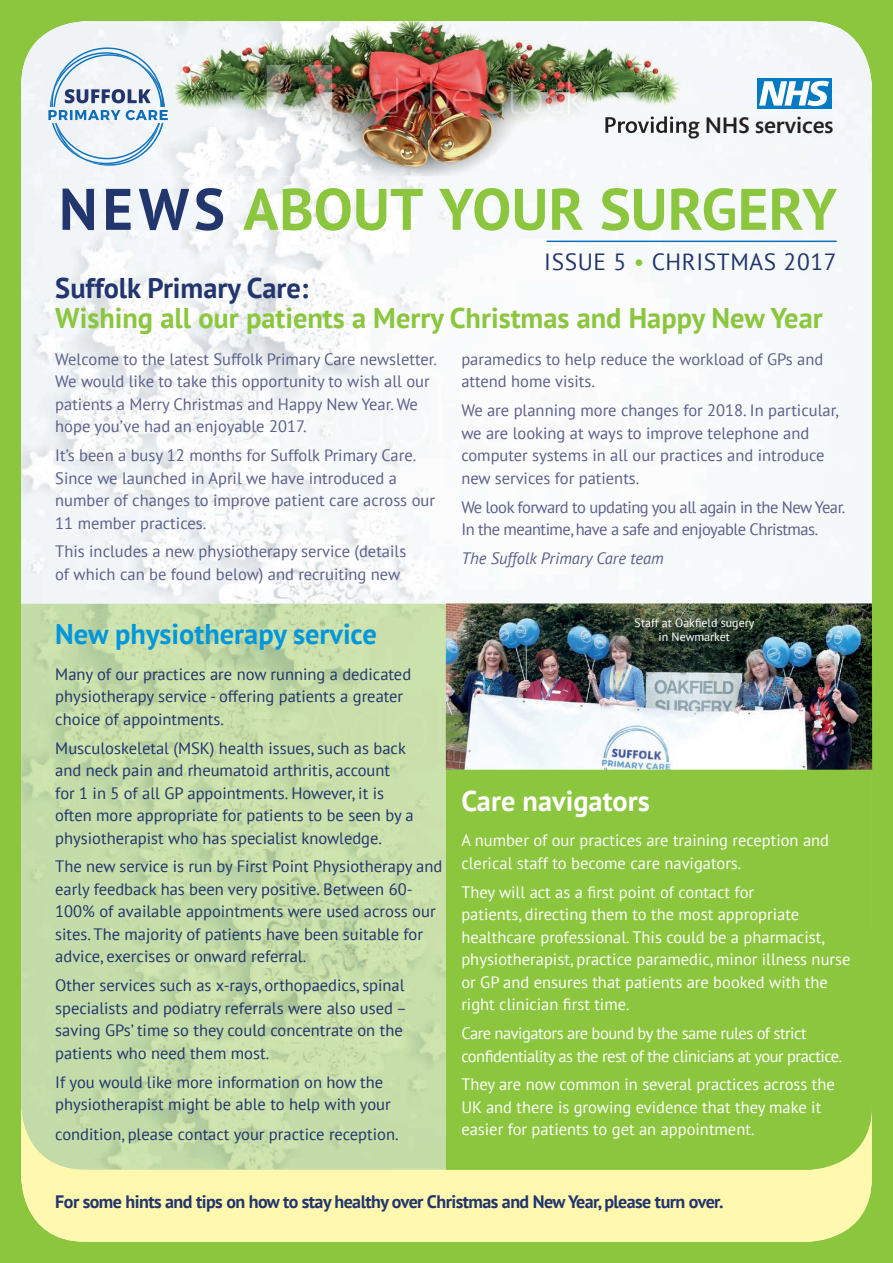
<style>
.page{position:relative;width:893px;height:1263px;background:#8bc63e}
.page>*{position:absolute;margin:0;border:0;box-sizing:border-box;transform-origin:0 0}
.t1{font:700 58.5px "PT Sans";letter-spacing:.005em;color:#8bc63e}
.t2{font:700 28.5px "PT Sans";color:#8bc63e}
.t3{font:700 28.5px "PT Sans";color:#0097da}
.t4{font:700 28.5px "PT Sans";color:#22356c}
.t5{font:700 28.5px "PT Sans";color:#fff}
.t6{font:23.4px "PT Sans";letter-spacing:.025em;color:#22356c}
.t7{font:500 22.95px "Mundo Sans";color:#231f20}
.t8{font:700 18px "PT Sans";letter-spacing:-.03em;color:#22356c}
.t9{font:16.5px/22.5px "PT Sans";color:#22356c}
.t10{font:16.5px/22.5px "PT Sans";color:#5b5f89}
.t11{font:16.5px/22.5px "PT Sans";color:#fff}
.t12{font:16.5px/22.5px "PT Sans";letter-spacing:-.03em;color:#fff}
.t13{font:16.5px/22.5px "PT Sans";letter-spacing:-.03em;color:#5b5f89}
.t14{font:italic 16.5px "PT Sans";color:#5b5f89}
.t15{font:12px/14.4px "PT Sans";color:#fff;text-align:center}
.s1{color:#22356c}
.s2{color:#8bc63e}
</style>
<div class="page">
<img style="left:21px;top:21px;width:851px;height:583px">
<div style="left:690px;top:116px;width:143px;height:22px;background:#f5f8f8"></div>
<hr style="left:547px;top:241px;width:289px;height:1px;background:#0f6eb8">
<div style="left:21px;top:1169px;width:851px;height:73px;background:#fff8ae"></div>
<img style="left:21px;top:604px;width:425px;height:565px">
<svg style="left:446px;top:1109px;width:426px;height:61px"></svg>
<img style="left:446px;top:603px;width:426px;height:167px">
<div style="left:757px;top:78px;width:75px;height:31px;background:#007ac2"></div>
<svg style="left:759px;top:81px;width:70px;height:25px"></svg>
<img style="left:159px;top:21px;width:531px;height:155px">
<svg style="left:48px;top:47px;width:120px;height:119px;background:#cbdbe9"></svg>
<img style="left:605px;top:117px;width:20px;height:16px">
<svg style="left:626px;top:121px;width:11px;height:12px"></svg>
<img style="left:638px;top:116px;width:52px;height:22px">
<h3 class="t7" style="left:603px;top:113px;width:232px">Providing NHS services</h3>
<h1 class="t1" style="left:59px;top:170px;width:779px"><span class="s1">NEWS</span> ABOUT YOUR SURGERY</h1>
<h3 class="t6" style="left:544px;top:246px;width:294px">ISSUE 5 <span class="s2">•</span> CHRISTMAS 2017</h3>
<h2 class="t4" style="left:55px;top:269px;width:255px">Suffolk Primary Care:</h2>
<h2 class="t2" style="left:55px;top:299px;width:769px">Wishing all our patients a Merry Christmas and Happy New Year</h2>
<p class="t10" style="left:55px;top:347px;width:383px">Welcome to the latest Suffolk Primary Care newsletter.<br>We would like to take this opportunity to wish all our patients a Merry Christmas and Happy New Year. We hope you’ve had an enjoyable 2017.</p>
<p class="t10" style="left:55px;top:444px;width:381px">It’s been a busy 12 months for Suffolk Primary Care.<br>Since we launched in April we have introduced a number of changes to improve patient care across our 11 member practices.</p>
<p class="t10" style="left:55px;top:540px;width:353px">This includes a new physiotherapy service (details of which can be found below) and recruiting new</p>
<h2 class="t3" style="left:55px;top:615px;width:323px">New physiotherapy service</h2>
<p class="t9" style="left:55px;top:662px;width:357px">Many of our practices are now running a dedicated physiotherapy service - offering patients a greater choice of appointments.</p>
<p class="t9" style="left:55px;top:736px;width:360px">Musculoskeletal (MSK) health issues, such as back and neck pain and rheumatoid arthritis, account<br>for 1 in 5 of all GP appointments. However, it is often more appropriate for patients to be seen by a physiotherapist who has specialist knowledge.</p>
<p class="t9" style="left:55px;top:855px;width:389px">The new service is run by First Point Physiotherapy and early feedback has been very positive. Between 60- 100% of available appointments were used across our sites. The majority of patients have been suitable for advice, exercises or onward referral.</p>
<p class="t9" style="left:55px;top:974px;width:353px">Other services such as x-rays, orthopaedics, spinal specialists and podiatry referrals were also used – saving GPs’ time so they could concentrate on the patients who need them most.</p>
<p class="t9" style="left:55px;top:1070px;width:337px">If you would like more information on how the physiotherapist might be able to help with your</p>
<p class="t9" style="left:55px;top:1123px;width:345px">condition, please contact your practice reception.</p>
<p class="t10" style="left:461px;top:347px;width:363px">paramedics to help reduce the workload of GPs and attend home visits.</p>
<p class="t10" style="left:461px;top:399px;width:379px">We are planning more changes for 2018. In particular, we are looking at ways to improve telephone and computer systems in all our practices and introduce new services for patients.</p>
<p class="t13" style="left:461px;top:495px;width:385px">We look forward to updating you all again in the New Year.<br>In the meantime, have a safe and enjoyable Christmas.</p>
<p class="t14" style="left:461px;top:547px;width:204px">The Suffolk Primary Care team</p>
<p class="t15" style="left:635px;top:615px;width:121px">Staff at Oakfield sugery in Newmarket</p>
<h2 class="t5" style="left:461px;top:782px;width:190px">Care navigators</h2>
<p class="t11" style="left:461px;top:829px;width:369px">A number of our practices are training reception and clerical staff to become care navigators.</p>
<p class="t11" style="left:461px;top:880px;width:391px">They will act as a first point of contact for<br>patients, directing them to the most appropriate healthcare professional. This could be a pharmacist, physiotherapist, practice paramedic, minor illness nurse or GP and ensures that patients are booked with the right clinician first time.</p>
<p class="t12" style="left:461px;top:1021px;width:382px">Care navigators are bound by the same rules of strict confidentiality as the rest of the clinicians at your practice.</p>
<p class="t11" style="left:461px;top:1073px;width:375px">They are now common in several practices across the<br>UK and there is growing evidence that they make it easier for patients to get an appointment.</p>
<p class="t8" style="left:55px;top:1190px;width:670px">For some hints and tips on how to stay healthy over Christmas and New Year, please turn over.</p>
</div>
